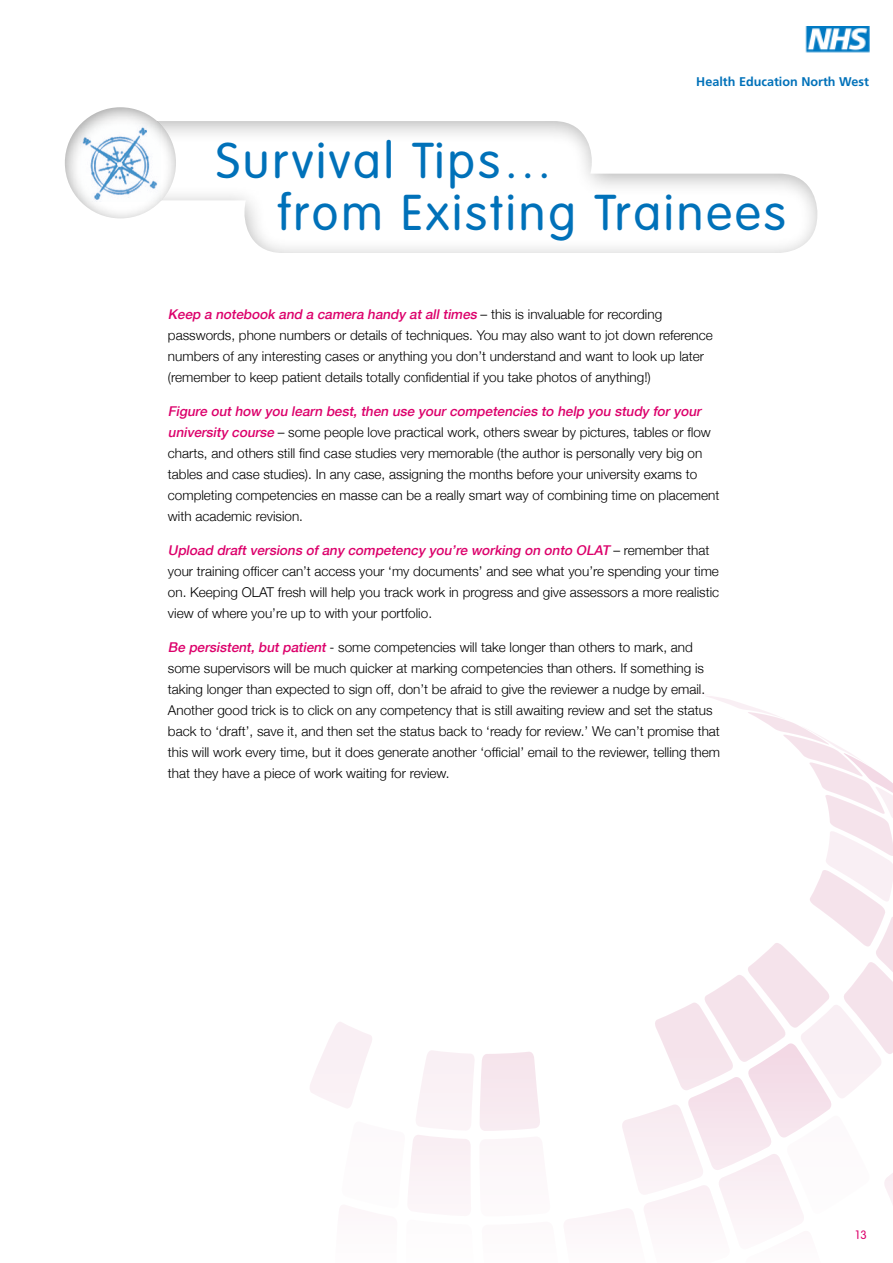
<style>
.page{position:relative;width:893px;height:1263px;background:#fff}
.page>*{position:absolute;margin:0;border:0;box-sizing:border-box;transform-origin:0 0}
.t1{font:300 49.5px/52.1px "VAG Rounded";letter-spacing:.06em;color:#0071b9}
.t2{font:300 13.5px/21px "Helvetica Neue";color:#000}
.t3{font:700 12.6px "Frutiger";color:#0071b9}
.t4{font:300 12px "VAG Rounded";color:#dc006b}
.s1{font-weight:500;font-style:italic;color:#dc006b}
</style>
<div class="page">
<div style="left:95px;top:113px;width:723px;height:141px;background:#000;opacity:.3"></div>
<svg style="left:310px;top:687px;width:583px;height:531px"></svg>
<img style="left:805px;top:26px;width:64px;height:27px">
<div style="left:62px;top:105px;width:115px;height:114px;background:#000;opacity:.4"></div>
<img style="left:80px;top:124px;width:81px;height:78px">
<p class="t3" style="left:696px;top:74px;width:174px">Health Education North West</p>
<h1 class="t1" style="left:278px;top:134px;width:510px;text-indent:-61px">Survival Tips…<br>from Existing Trainees</h1>
<p class="t2" style="left:168px;top:303px;width:546px"><span class="s1">Keep a notebook and a camera handy atalltimes</span> – t h i s i s i n v a l u a b l e fo r re c o rd i n g passwords, phone numbers or details of techniques. You may also want to jot down reference numbers of any interesting cases or anything you don’t understand and want to look up later (remember to keep patient details totally confidential if you take photos of anything!)</p>
<p class="t2" style="left:168px;top:400px;width:553px"><span class="s1">Figure outhow you learn best,then use yourcompetencies to help you study foryour university course</span> – some people love practical work, others swear by pictures, tables or flow charts, and others still find case studies very memorable (the author is personally very big on tables and case studies). In any case, assigning the months before your university exams to completing competencies en masse can be a really smart way of combining time on placement with academic revision.</p>
<p class="t2" style="left:168px;top:539px;width:553px"><span class="s1">Upload draftversions ofany competency you’re working on onto OLAT</span> – r e m e m b e r t h a t your training officer can’t access your ‘my documents’ and see what you’re spending your time on. Keeping OLAT fresh will help you track work in progress and give assessors a more realistic view of where you’re up to with your portfolio.</p>
<p class="t2" style="left:168px;top:635px;width:553px"><span class="s1">Be persistent,butpatient</span>- some competencies will take longer than others to mark, and some supervisors will be much quicker at marking competencies than others. If something is taking longer than expected to sign off, don’t be afraid to give the reviewer a nudge by email.<br>Another good trick is to click on any competency that is still awaiting review and set the status back to ‘draft’, save it, and then set the status back to ‘ready for review.’ We can’t promise that this will work every time, but it does generate another ‘official’ email to the reviewer, telling them that they have a piece of work waiting for review.</p>
<p class="t4" style="left:855px;top:1228px;width:13px">13</p>
</div>
